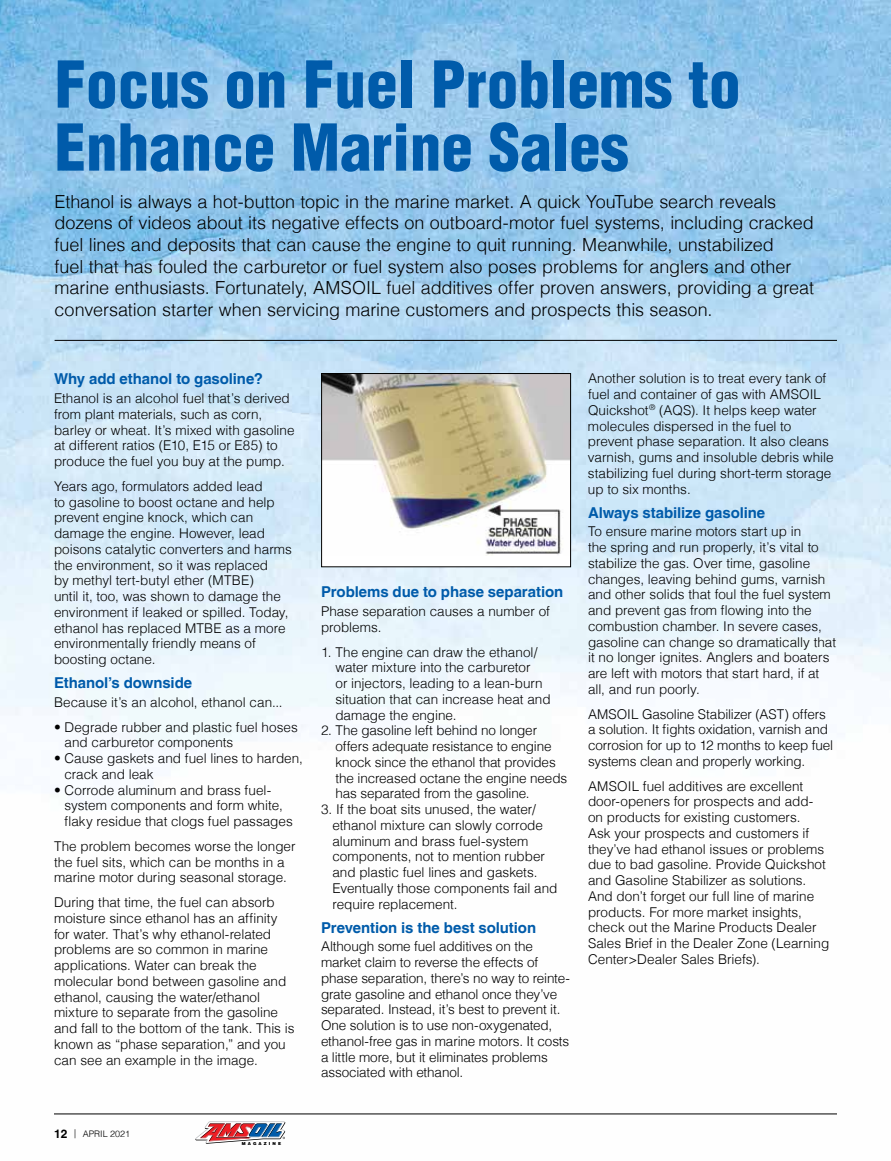
<style>
.page{position:relative;width:891px;height:1161px;background:#fff}
.page>*{position:absolute;margin:0;border:0;box-sizing:border-box;transform-origin:0 0}
.t1{font:900 condensed 63px/63px "Helvetica LT";color:#005baa}
.t2{font:300 18px/21.6px "Helvetica LT";letter-spacing:-.005em;color:#000}
.t3{font:700 15px "Helvetica LT";letter-spacing:-.005em;color:#005baa}
.t4{font:300 13.5px/15.8px "Helvetica LT";color:#000}
.t5{font:300 9px "Helvetica LT";color:#000}
.t6{font:900 4.2px "Helvetica LT";letter-spacing:.5em;color:#000}
.s1{font-weight:700;font-size:12px}
</style>
<div class="page">
<img style="left:0;top:0;width:891px;height:1132px">
<hr style="left:54px;top:1114px;width:783px;height:1px;background:#000">
<svg style="left:195px;top:1121px;width:90px;height:23px"></svg>
<hr style="left:55px;top:340px;width:782px;height:1px;background:#000">
<div style="left:322px;top:374px;width:249px;height:193px;background:#fff"></div>
<img style="left:323px;top:375px;width:246px;height:180px">
<div style="left:321px;top:373px;width:250px;height:194px;border:1px solid #000101"></div>
<h1 class="t1" style="left:55px;top:58px;width:687px">Focus on Fuel Problems to<br>Enhance Marine Sales</h1>
<p class="t2" style="left:55px;top:191px;width:761px">Ethanol is always a hot-button topic in the marine market. A quick YouTube search reveals dozens of videos about its negative effects on outboard-motor fuel systems, including cracked fuel lines and deposits that can cause the engine to quit running. Meanwhile, unstabilized<br>fuel that has fouled the carburetor or fuel system also poses problems for anglers and other marine enthusiasts. Fortunately, AMSOIL fuel additives offer proven answers, providing a great conversation starter when servicing marine customers and prospects this season.</p>
<p class="t3" style="left:54px;top:373px;width:210px">Why add ethanol to gasoline?</p>
<p class="t4" style="left:54px;top:392px;width:242px">Ethanol is an alcohol fuel that’s derived from plant materials, such as corn, barley or wheat. It’s mixed with gasoline at different ratios (E10, E15 or E85) to produce the fuel you buy at the pump.</p>
<p class="t4" style="left:54px;top:478px;width:239px">Years ago, formulators added lead<br>to gasoline to boost octane and help prevent engine knock, which can damage the engine. However, lead poisons catalytic converters and harms the environment, so it was replaced<br>by methyl tert-butyl ether (MTBE)<br>until it, too, was shown to damage the environment if leaked or spilled. Today, ethanol has replaced MTBE as a more environmentally friendly means of boosting octane.</p>
<p class="t3" style="left:54px;top:676px;width:140px">Ethanol’s downside</p>
<p class="t4" style="left:54px;top:694px;width:230px">Because it’s an alcohol, ethanol can...</p>
<p class="t4" style="left:65px;top:720px;width:235px;text-indent:-11px">• Degrade rubber and plastic fuel hoses and carburetor components</p>
<p class="t4" style="left:65px;top:752px;width:240px;text-indent:-11px">• Cause gaskets and fuel lines to harden, crack and leak</p>
<p class="t4" style="left:65px;top:783px;width:230px;text-indent:-11px">• Corrode aluminum and brass fuel&shy;system components and form white, flaky residue that clogs fuel passages</p>
<p class="t4" style="left:54px;top:839px;width:243px">The problem becomes worse the longer the fuel sits, which can be months in a marine motor during seasonal storage.</p>
<p class="t4" style="left:54px;top:896px;width:242px">During that time, the fuel can absorb moisture since ethanol has an affinity for water. That’s why ethanol-related problems are so common in marine applications. Water can break the molecular bond between gasoline and ethanol, causing the water/ethanol mixture to separate from the gasoline and fall to the bottom of the tank. This is known as “phase separation,” and you can see an example in the image.</p>
<p class="t3" style="left:321px;top:586px;width:244px">Problems due to phase separation</p>
<p class="t4" style="left:321px;top:605px;width:230px">Phase separation causes a number of problems.</p>
<p class="t4" style="left:335px;top:644px;width:217px;text-indent:-14px">1. The engine can draw the ethanol/ water mixture into the carburetor<br>or injectors, leading to a lean-burn situation that can increase heat and damage the engine.</p>
<p class="t4" style="left:336px;top:724px;width:233px;text-indent:-15px">2. The gasoline left behind no longer offers adequate resistance to engine knock since the ethanol that provides the increased octane the engine needs has separated from the gasoline.</p>
<p class="t4" style="left:332px;top:801px;width:227px;text-indent:-11px">3. If the boat sits unused, the water/ ethanol mixture can slowly corrode aluminum and brass fuel-system components, not to mention rubber and plastic fuel lines and gaskets.<br>Eventually those components fail and require replacement.</p>
<p class="t3" style="left:321px;top:921px;width:217px">Prevention is the best solution</p>
<p class="t4" style="left:321px;top:940px;width:250px">Although some fuel additives on the market claim to reverse the effects of phase separation, there’s no way to reinte&shy;grate gasoline and ethanol once they’ve separated. Instead, it’s best to prevent it.<br>One solution is to use non-oxygenated, ethanol-free gas in marine motors. It costs a little more, but it eliminates problems associated with ethanol.</p>
<p class="t4" style="left:588px;top:372px;width:247px">Another solution is to treat every tank of fuel and container of gas with AMSOIL Quickshot<sup>®</sup> (AQS). It helps keep water molecules dispersed in the fuel to prevent phase separation. It also cleans varnish, gums and insoluble debris while stabilizing fuel during short-term storage up to six months.</p>
<p class="t3" style="left:588px;top:506px;width:179px">Always stabilize gasoline</p>
<p class="t4" style="left:588px;top:525px;width:250px">To ensure marine motors start up in<br>the spring and run properly, it’s vital to stabilize the gas. Over time, gasoline changes, leaving behind gums, varnish and other solids that foul the fuel system and prevent gas from flowing into the combustion chamber. In severe cases, gasoline can change so dramatically that it no longer ignites. Anglers and boaters are left with motors that start hard, if at all, and run poorly.</p>
<p class="t4" style="left:588px;top:706px;width:247px">AMSOIL Gasoline Stabilizer (AST) offers a solution. It fights oxidation, varnish and corrosion for up to 12 months to keep fuel systems clean and properly working.</p>
<p class="t4" style="left:588px;top:779px;width:243px">AMSOIL fuel additives are excellent door-openers for prospects and add&shy;on products for existing customers.<br>Ask your prospects and customers if they’ve had ethanol issues or problems due to bad gasoline. Provide Quickshot and Gasoline Stabilizer as solutions.<br>And don’t forget our full line of marine products. For more market insights, check out the Marine Products Dealer Sales Brief in the Dealer Zone (Learning Center&gt;Dealer Sales Briefs).</p>
<p class="t5" style="left:54px;top:1130px;width:78px"><span class="s1">12</span> | APRIL 2021</p>
<p class="t6" style="left:242px;top:1142px;width:41px">MAGAZINE</p>
</div>
